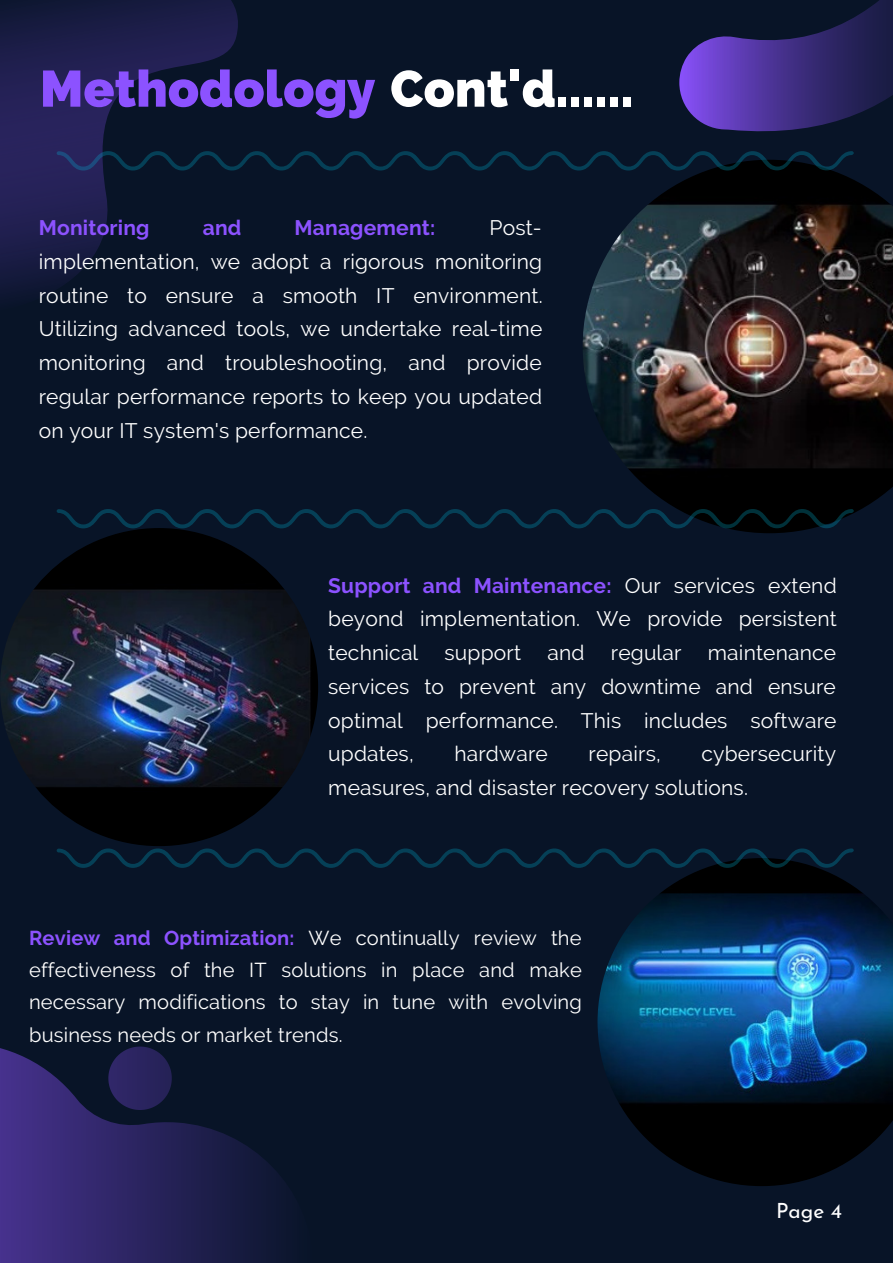
<style>
.page{position:relative;width:893px;height:1264px;background:#fff}
.page>*{position:absolute;margin:0;border:0;box-sizing:border-box;transform-origin:0 0}
.t1{font:800 51px "Raleway";color:#fff}
.t2{font:21px/33.8px "Raleway";letter-spacing:.01em;color:#fff;text-align:justify}
.t3{font:700 21px "Raleway";letter-spacing:.01em;color:#8c52ff}
.t4{font:21px "Josefin Sans";color:#fff}
.t5{font:20.1px/32.2px "Raleway";letter-spacing:.01em;color:#fff;text-align:justify}
.s1{color:#8c52ff}
.s2{font-weight:700;color:#8c52ff}
</style>
<div class="page">
<div style="left:0;top:0;width:892px;height:1262px;background:#081427"></div>
<svg style="left:0;top:0;width:235px;height:296px"></svg>
<img style="left:582px;top:170px;width:310px;height:363px">
<img style="left:0;top:528px;width:318px;height:318px;border-radius:50%">
<svg style="left:0;top:1048px;width:281px;height:214px"></svg>
<svg style="left:108px;top:1046px;width:64px;height:63px"></svg>
<img style="left:597px;top:867px;width:295px;height:319px">
<svg style="left:57px;top:509px;width:796px;height:19px"></svg>
<svg style="left:57px;top:848px;width:796px;height:19px"></svg>
<svg style="left:57px;top:0;width:835px;height:170px"></svg>
<p class="t1" style="left:40px;top:59px;width:595px"><span class="s1">Methodology</span> Cont'd......</p>
<p class="t3" style="left:39px;top:215px;width:112px">Monitoring</p>
<p class="t3" style="left:203px;top:215px;width:40px">and</p>
<p class="t3" style="left:294px;top:215px;width:142px">Management:</p>
<p class="t2" style="left:39px;top:211px;width:505px;text-indent:450px">Post&shy;implementation, we adopt a rigorous monitoring routine to ensure a smooth IT environment.<br>Utilizing advanced tools, we undertake real-time monitoring and troubleshooting, and provide regular performance reports to keep you updated on your IT system's performance.</p>
<p class="t2" style="left:328px;top:568px;width:510px"><span class="s2">Support and Maintenance:</span> Our services extend beyond implementation. We provide persistent technical</p>
<p class="t2" style="left:328px;top:635px;width:510px;text-indent:379px">maintenance services to prevent any downtime and ensure optimal performance. This includes software updates,</p>
<p class="t2" style="left:444px;top:635px;width:78px">support</p>
<p class="t2" style="left:547px;top:635px;width:39px">and</p>
<p class="t2" style="left:610px;top:635px;width:72px">regular</p>
<p class="t2" style="left:328px;top:737px;width:509px;text-indent:373px">cybersecurity measures, and disaster recovery solutions.</p>
<p class="t2" style="left:454px;top:737px;width:95px">hardware</p>
<p class="t2" style="left:588px;top:737px;width:74px">repairs,</p>
<p class="t5" style="left:29px;top:921px;width:554px"><span class="s2">Review and Optimization:</span> We continually review the effectiveness of the IT solutions in place and make necessary modifications to stay in tune with evolving business needs or market trends.</p>
<p class="t4" style="left:776px;top:1201px;width:68px">Page 4</p>
</div>
